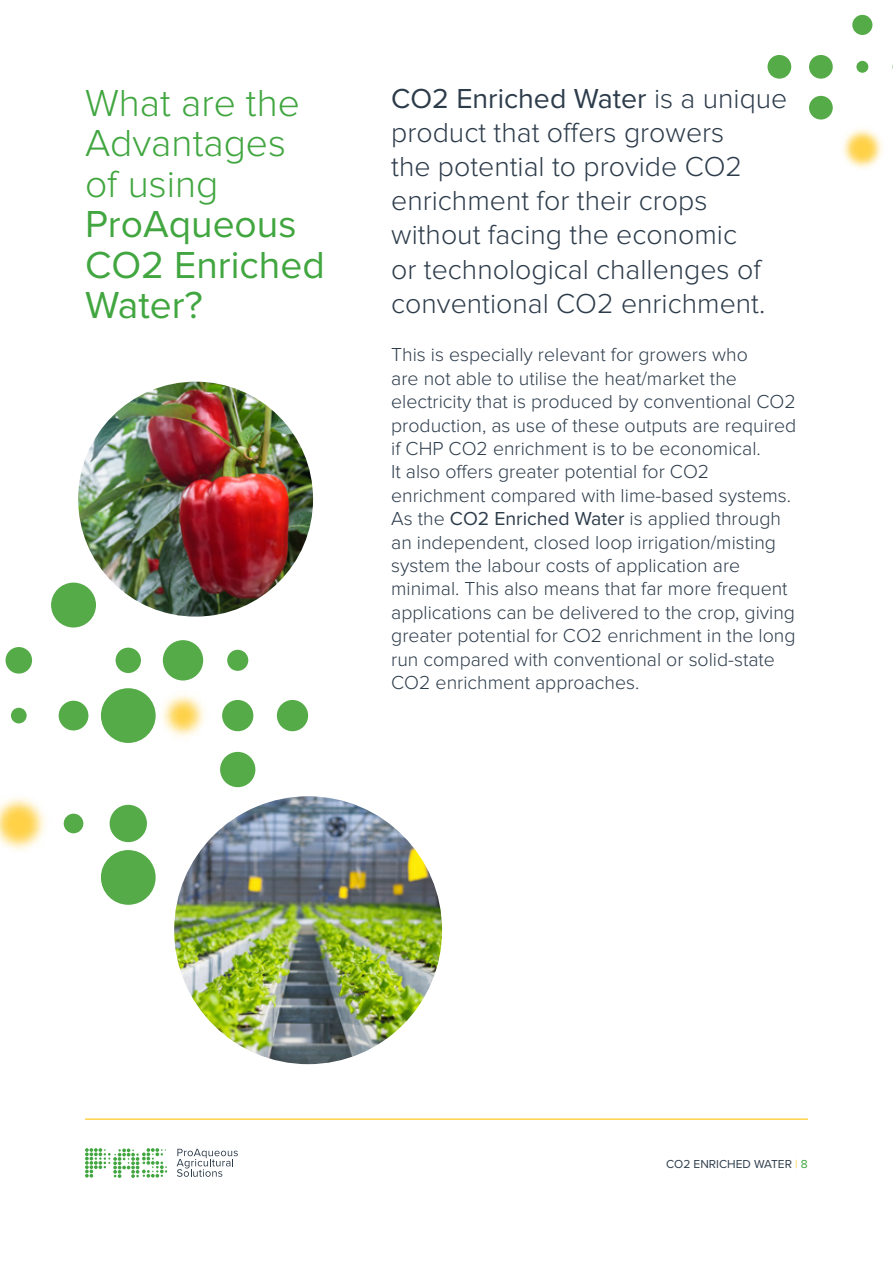
<style>
.page{position:relative;width:893px;height:1263px;background:#fff}
.page>*{position:absolute;margin:0;border:0;box-sizing:border-box;transform-origin:0 0}
.t1{font:300 39px/40.5px "Proxima Nova";color:#41a640}
.t2{font:39px/40.5px "Proxima Nova";color:#41a640}
.t3{font:300 28.5px/34.2px "Proxima Nova";color:#2d3c4b}
.t4{font:300 19.5px/23.4px "Proxima Nova";color:#2d3c4b}
.t5{font:12px "Proxima Nova";color:#2d3c4b}
.s1{font-weight:400}
.s2{color:#ffd247}
.s3{color:#41a640}
</style>
<div class="page">
<hr style="left:85px;top:1118px;width:723px;height:2px;background:#ffd247">
<svg style="left:177px;top:1149px;width:61px;height:28px"></svg>
<svg style="left:85px;top:1148px;width:82px;height:30px"></svg>
<img style="left:782px;top:68px;width:101px;height:101px">
<div style="left:852px;top:15px;width:20px;height:20px;background:#55ab48;border-radius:50%"></div>
<div style="left:856px;top:61px;width:12px;height:12px;background:#55ab48;border-radius:50%"></div>
<div style="left:809px;top:55px;width:24px;height:24px;background:#55ab48;border-radius:50%"></div>
<div style="left:767px;top:55px;width:24px;height:24px;background:#55ab48;border-radius:50%"></div>
<div style="left:809px;top:96px;width:24px;height:24px;background:#55ab48;border-radius:50%"></div>
<div style="left:277px;top:700px;width:31px;height:31px;background:#55ab48;border-radius:50%"></div>
<img style="left:81px;top:615px;width:204px;height:201px">
<div style="left:101px;top:688px;width:55px;height:55px;background:#55ab48;border-radius:50%"></div>
<div style="left:110px;top:805px;width:37px;height:37px;background:#55ab48;border-radius:50%"></div>
<img style="left:0;top:717px;width:126px;height:188px">
<div style="left:101px;top:850px;width:55px;height:55px;background:#55ab48;border-radius:50%"></div>
<div style="left:51px;top:583px;width:45px;height:44px;background:#55ab48;border-radius:50%"></div>
<div style="left:59px;top:701px;width:29px;height:29px;background:#55ab48;border-radius:50%"></div>
<div style="left:6px;top:647px;width:26px;height:27px;background:#55ab48;border-radius:50%"></div>
<div style="left:11px;top:708px;width:16px;height:15px;background:#55ab48;border-radius:50%"></div>
<div style="left:220px;top:752px;width:35px;height:35px;background:#55ab48;border-radius:50%"></div>
<img style="left:78px;top:382px;width:235px;height:235px;border-radius:117px">
<img style="left:174px;top:796px;width:268px;height:268px;border-radius:134px">
<h1 class="t1" style="left:85px;top:83px;width:216px">What are the<br>Advantages of using</h1>
<h1 class="t2" style="left:85px;top:202px;width:241px">ProAqueous<br>CO2 Enriched<br>Water?</h1>
<h2 class="t3" style="left:391px;top:81px;width:398px"><span class="s1">CO2 Enriched Water</span> is a unique product that offers growers<br>the potential to provide CO2 enrichment for their crops without facing the economic<br>or technological challenges of conventional CO2 enrichment.</h2>
<p class="t4" style="left:391px;top:343px;width:407px">This is especially relevant for growers who<br>are not able to utilise the heat/market the electricity that is produced by conventional CO2 production, as use of these outputs are required if CHP CO2 enrichment is to be economical.<br>It also offers greater potential for CO2 enrichment compared with lime-based systems.<br>As the <span class="s1">CO2 Enriched Water</span> is applied through an independent, closed loop irrigation/misting system the labour costs of application are minimal. This also means that far more frequent applications can be delivered to the crop, giving greater potential for CO2 enrichment in the long run compared with conventional or solid-state CO2 enrichment approaches.</p>
<p class="t5" style="left:666px;top:1155px;width:143px">CO2 ENRICHED WATER <span class="s2">|</span> <span class="s3">8</span></p>
</div>
